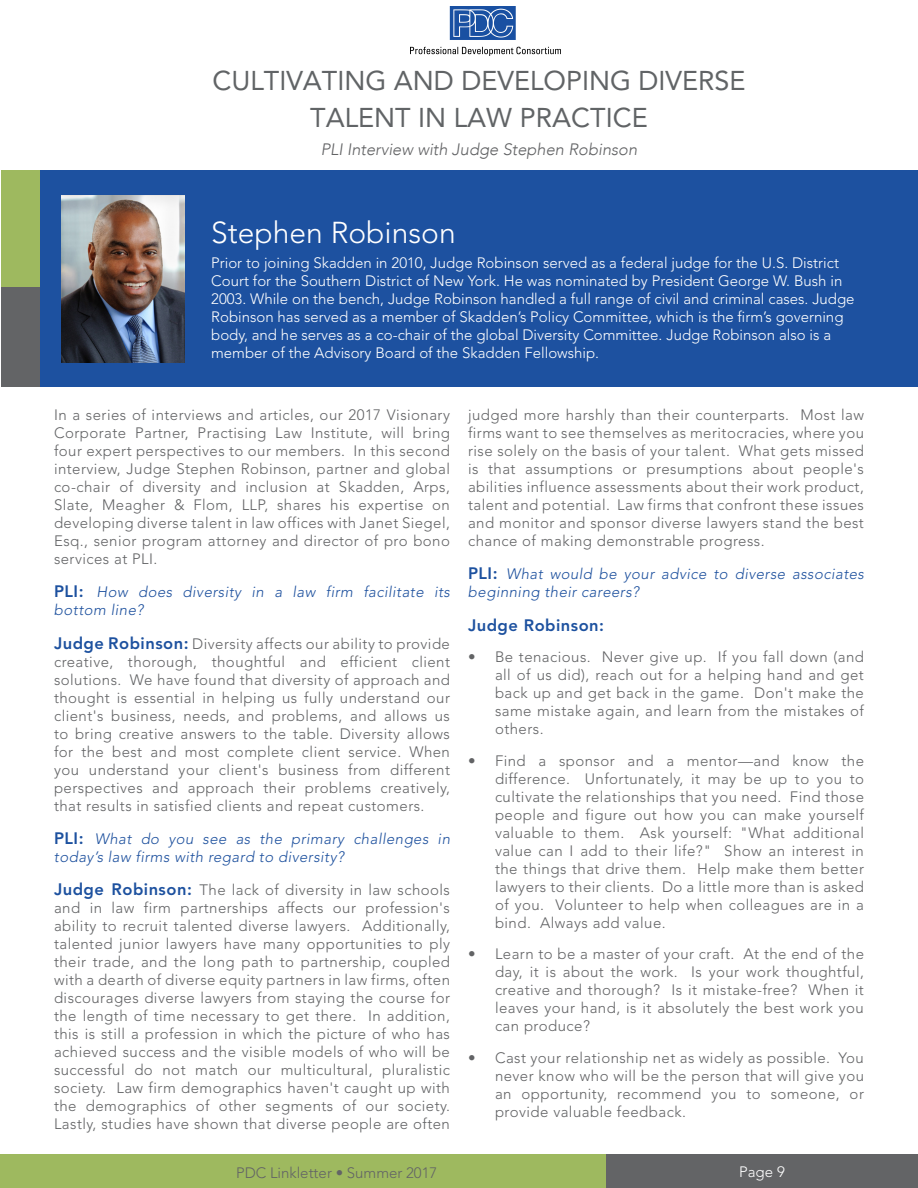
<style>
.page{position:relative;width:918px;height:1188px;background:#fff}
.page>*{position:absolute;margin:0;border:0;box-sizing:border-box;transform-origin:0 0}
.t1{font:300 30px "Avenir LT Std";color:#fff}
.t2{font:27px/37.7px "Avenir LT Std";color:#616466;text-align:center}
.t3{font:italic 300 16.5px "Avenir LT";color:#626365}
.t4{font:800 16.5px "Avenir LT Std";letter-spacing:.03em;color:#1d519f}
.t5{font:300 15px/18px "Avenir LT Std";letter-spacing:.03em;color:#626365;text-align:justify}
.t6{font:300 15px/18px "Avenir LT Std";color:#fff}
.t7{font:italic 300 15px/18px "Avenir LT Std";letter-spacing:.03em;color:#1e519e}
.t8{font:300 15px "Avenir LT Std";color:#636466}
.s1{font-weight:800;font-style:normal;font-size:16.5px;color:#1d519f}
.s2{font-weight:800;font-size:16.5px;color:#1d519f}
</style>
<div class="page">
<div style="left:0;top:1155px;width:918px;height:33px;background:#9eb95f"></div>
<div style="left:606px;top:1155px;width:312px;height:33px;background:#636466"></div>
<div style="left:1px;top:171px;width:917px;height:216px;background:#1d51a0"></div>
<div style="left:1px;top:250px;width:39px;height:137px;background:#636466"></div>
<div style="left:1px;top:171px;width:39px;height:116px;background:#9eb95f"></div>
<img style="left:62px;top:195px;width:122px;height:168px">
<img style="left:410px;top:6px;width:150px;height:50px">
<h2 class="t2" style="left:212px;top:62px;width:535px">CULTIVATING AND DEVELOPING DIVERSE<br>TALENT IN LAW PRACTICE</h2>
<p class="t3" style="left:321px;top:140px;width:318px">PLI Interview with Judge Stephen Robinson</p>
<h1 class="t1" style="left:211px;top:215px;width:246px">Stephen Robinson</h1>
<p class="t6" style="left:211px;top:254px;width:645px">Prior to joining Skadden in 2010, Judge Robinson served as a federal judge for the U.S. District Court for the Southern District of New York. He was nominated by President George W. Bush in 2003. While on the bench, Judge Robinson handled a full range of civil and criminal cases. Judge Robinson has served as a member of Skadden’s Policy Committee, which is the firm’s governing body, and he serves as a co-chair of the global Diversity Committee. Judge Robinson also is a member of the Advisory Board of the Skadden Fellowship.</p>
<p class="t5" style="left:54px;top:406px;width:398px">In a series of interviews and articles, our 2017 Visionary Corporate Partner, Practising Law Institute, will bring four expert perspectives to our members. In this second interview, Judge Stephen Robinson, partner and global co-chair of diversity and inclusion at Skadden, Arps, Slate, Meagher &amp; Flom, LLP, shares his expertise on developing diverse talent in law offices with Janet Siegel, Esq., senior program attorney and director of pro bono services at PLI.</p>
<p class="t7" style="left:54px;top:583px;width:398px"><span class="s1">PLI:</span> How does diversity in a law firm facilitate its bottom line?</p>
<p class="t5" style="left:54px;top:634px;width:398px"><span class="s2">Judge Robinson:</span> Diversity affects our ability to provide creative, thorough, thoughtful and efficient client solutions. We have found that diversity of approach and thought is essential in helping us fully understand our client's business, needs, and problems, and allows us to bring creative answers to the table. Diversity allows for the best and most complete client service. When you understand your client's business from different perspectives and approach their problems creatively, that results in satisfied clients and repeat customers.</p>
<p class="t7" style="left:54px;top:830px;width:398px"><span class="s1">PLI:</span> What do you see as the primary challenges in today’s law firms with regard to diversity?</p>
<p class="t5" style="left:54px;top:881px;width:398px"><span class="s2">Judge Robinson:</span> The lack of diversity in law schools and in law firm partnerships affects our profession's ability to recruit talented diverse lawyers. Additionally, talented junior lawyers have many opportunities to ply their trade, and the long path to partnership, coupled with a dearth of diverse equity partners in law firms, often discourages diverse lawyers from staying the course for the length of time necessary to get there. In addition, this is still a profession in which the picture of who has achieved success and the visible models of who will be successful do not match our multicultural, pluralistic society. Law firm demographics haven't caught up with the demographics of other segments of our society.<br>Lastly, studies have shown that diverse people are often</p>
<p class="t5" style="left:468px;top:406px;width:398px">judged more harshly than their counterparts. Most law firms want to see themselves as meritocracies, where you rise solely on the basis of your talent. What gets missed is that assumptions or presumptions about people's abilities influence assessments about their work product, talent and potential. Law firms that confront these issues and monitor and sponsor diverse lawyers stand the best chance of making demonstrable progress.</p>
<p class="t7" style="left:468px;top:565px;width:398px"><span class="s1">PLI:</span> What would be your advice to diverse associates beginning their careers?</p>
<p class="t4" style="left:468px;top:615px;width:138px">Judge Robinson:</p>
<p class="t5" style="left:495px;top:648px;width:371px;text-indent:-27px">• Be tenacious. Never give up. If you fall down (and all of us did), reach out for a helping hand and get back up and get back in the game. Don't make the same mistake again, and learn from the mistakes of others.</p>
<p class="t5" style="left:495px;top:751px;width:371px;text-indent:-27px">• Find a sponsor and a mentor—and know the difference. Unfortunately, it may be up to you to cultivate the relationships that you need. Find those people and figure out how you can make yourself valuable to them. Ask yourself: "What additional value can I add to their life?" Show an interest in the things that drive them. Help make them better lawyers to their clients. Do a little more than is asked of you. Volunteer to help when colleagues are in a bind. Always add value.</p>
<p class="t5" style="left:495px;top:945px;width:371px;text-indent:-27px">• Learn to be a master of your craft. At the end of the day, it is about the work. Is your work thoughtful, creative and thorough? Is it mistake-free? When it leaves your hand, is it absolutely the best work you can produce?</p>
<p class="t5" style="left:495px;top:1048px;width:371px;text-indent:-27px">• Cast your relationship net as widely as possible. You never know who will be the person that will give you an opportunity, recommend you to someone, or provide valuable feedback.</p>
<p class="t8" style="left:236px;top:1164px;width:203px">PDC Linkletter • Summer 2017</p>
<p class="t6" style="left:739px;top:1163px;width:47px">Page 9</p>
</div>
